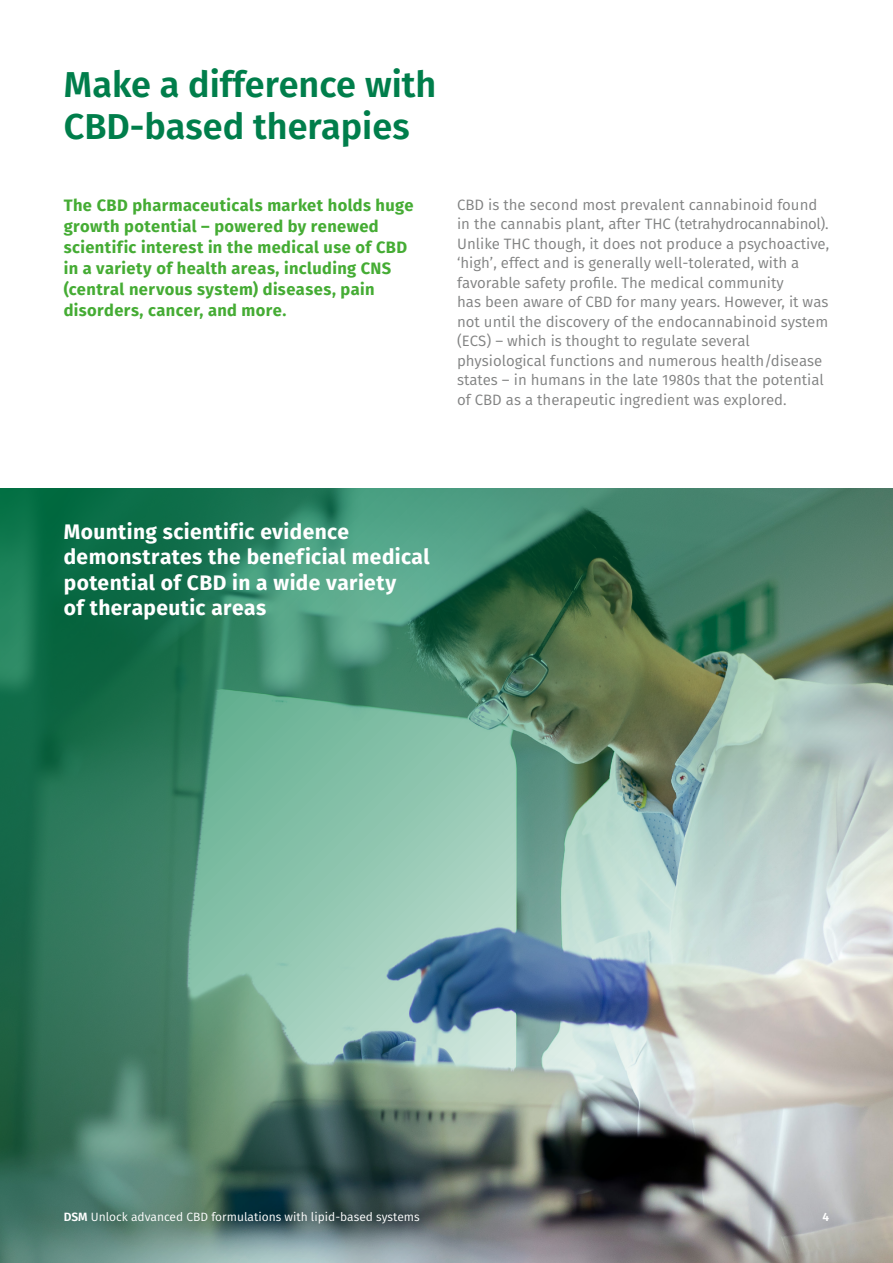
<style>
.page{position:relative;width:893px;height:1263px;background:#fff}
.page>*{position:absolute;margin:0;border:0;box-sizing:border-box;transform-origin:0 0}
.t1{font:600 36px/42px "Fira Sans";color:#007e4b}
.t2{font:700 21px/25.5px "Fira Sans";letter-spacing:.02em;color:#fff}
.t3{font:700 16.5px/21px "Fira Sans";letter-spacing:.025em;color:#45ac34}
.t4{font:15px/19.5px "Fira Sans";color:#818282}
.t5{font:12px "Fira Sans";color:#fff}
.t6{font:600 12px "Fira Sans";color:#fff}
.s1{font-weight:600}
</style>
<div class="page">
<img style="left:0;top:488px;width:893px;height:775px">
<h1 class="t1" style="left:64px;top:64px;width:374px">Make a difference with<br>CBD-based therapies</h1>
<p class="t3" style="left:64px;top:194px;width:351px">The CBD pharmaceuticals market holds huge growth potential – powered by renewed scientific interest in the medical use of CBD in a variety of health areas, including CNS (central nervous system) diseases, pain disorders, cancer, and more.</p>
<p class="t4" style="left:457px;top:195px;width:374px">CBD is the second most prevalent cannabinoid found in the cannabis plant, after THC (tetrahydrocannabinol).<br>Unlike THC though, it does not produce a psychoactive, ‘high’, effect and is generally well-tolerated, with a favorable safety profile. The medical community<br>has been aware of CBD for many years. However, it was not until the discovery of the endocannabinoid system (ECS) – which is thought to regulate several physiological functions and numerous health/disease states – in humans in the late 1980s that the potential of CBD as a therapeutic ingredient was explored.</p>
<h2 class="t2" style="left:64px;top:517px;width:367px">Mounting scientific evidence demonstrates the beneficial medical potential of CBD in a wide variety<br>of therapeutic areas</h2>
<p class="t5" style="left:64px;top:1208px;width:357px"><span class="s1">DSM</span> Unlock advanced CBD formulations with lipid-based systems</p>
<p class="t6" style="left:822px;top:1208px;width:8px">4</p>
</div>
